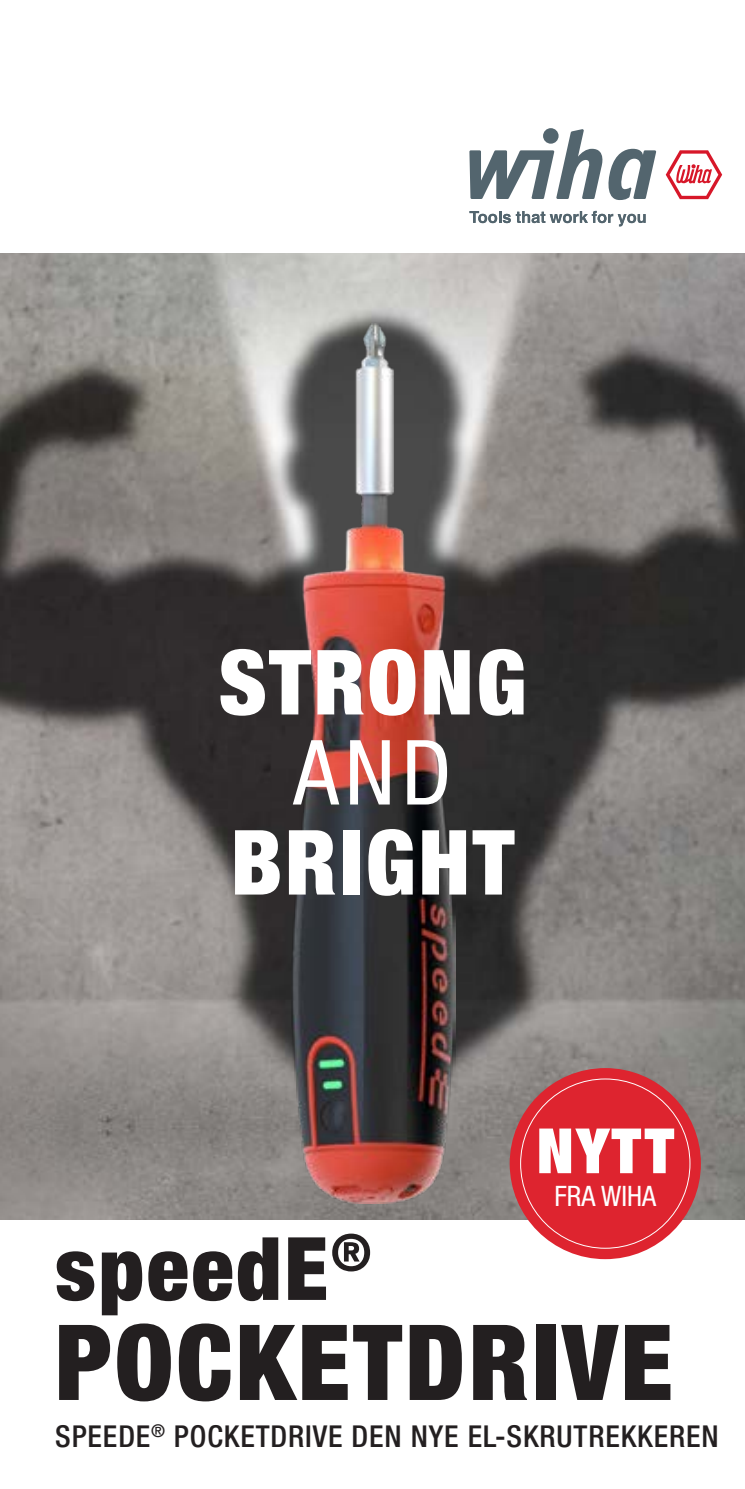
<style>
.page{position:relative;width:745px;height:1489px;background:#fff}
.page>*{position:absolute;margin:0;border:0;box-sizing:border-box;transform-origin:0 0}
.t1{font:900 condensed 105px "Helvetica Neue LTW1 G";letter-spacing:.03em;color:#231f20}
.t2{font:900 condensed 90px "Helvetica Neue LTW1 G";letter-spacing:.03em;color:#fff}
.t3{font:condensed 90px "Helvetica Neue LTW1 G";color:#fff}
.t4{font:900 condensed 87.5px "Helvetica Neue LTW1 G";letter-spacing:.03em;color:#231f20}
.t5{font:900 condensed 62.5px "Helvetica Neue LTW1 G";color:#fff}
.t6{font:500 condensed 30px "Helvetica Neue LTW1 G";letter-spacing:.03em;color:#231f20}
.t7{font:condensed 28px "Helvetica Neue LTW1 G";color:#fff}
</style>
<div class="page">
<img style="left:0;top:253px;width:744px;height:966px">
<img style="left:291px;top:323px;width:163px;height:880px">
<svg style="left:469px;top:211px;width:176px;height:15px"></svg>
<svg style="left:469px;top:129px;width:186px;height:71px"></svg>
<svg style="left:665px;top:150px;width:56px;height:49px"></svg>
<div style="left:509px;top:1067px;width:191px;height:191px;background:#de242f;border-radius:50%"></div>
<h2 class="t2" style="left:218px;top:628px;width:309px">STRONG</h2>
<h2 class="t3" style="left:293px;top:719px;width:159px">AND</h2>
<h2 class="t2" style="left:230px;top:808px;width:285px">BRIGHT</h2>
<h3 class="t5" style="left:536px;top:1109px;width:139px">NYTT</h3>
<p class="t7" style="left:554px;top:1179px;width:103px">FRA WIHA</p>
<h3 class="t4" style="left:55px;top:1216px;width:317px">speedE<sup>®</sup></h3>
<h1 class="t1" style="left:55px;top:1299px;width:618px">POCKETDRIVE</h1>
<p class="t6" style="left:55px;top:1417px;width:664px">SPEEDE<sup>®</sup> POCKETDRIVE DEN NYE EL-SKRUTREKKEREN</p>
</div>
